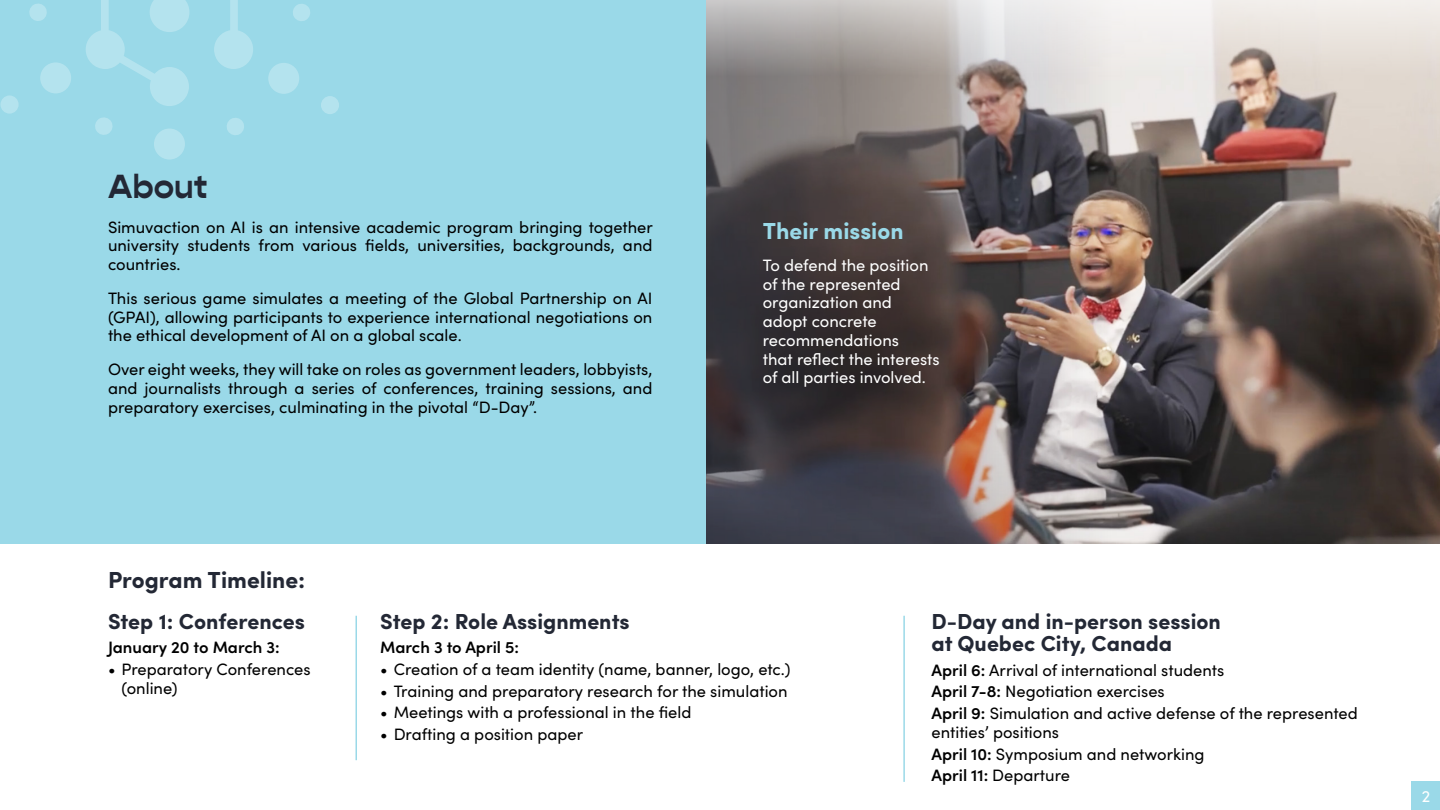
<style>
.page{position:relative;width:1440px;height:810px;background:#fff}
.page>*{position:absolute;margin:0;border:0;box-sizing:border-box;transform-origin:0 0}
.t1{font:700 33.75px "Gopher";color:#232835}
.t2{font:700 23.25px "Sofia Pro";color:#232835}
.t3{font:700 23.25px "Sofia Pro";color:#9ad9e8}
.t4{font:700 21.75px/22.5px "Sofia Pro";color:#232835}
.t5{font:16.5px/18.8px "Sofia Pro";color:#000;text-align:justify}
.t6{font:16.5px/18.8px "Sofia Pro";color:#fff}
.t7{font:600 16.5px "Sofia Pro";color:#000}
.s1{font-weight:600}
</style>
<div class="page">
<div style="left:0;top:0;width:706px;height:544px;background:#9ad9e8"></div>
<img style="left:706px;top:87px;width:734px;height:457px">
<svg style="left:706px;top:0;width:734px;height:87px;background:#d0cac7"></svg>
<hr style="left:903px;top:616px;width:2px;height:166px;background:#9ad9e8">
<hr style="left:356px;top:616px;width:1px;height:144px;background:#9ad9e8">
<div style="left:268px;top:63px;width:31px;height:31px;background:#b4e3ee;border-radius:50%"></div>
<div style="left:154px;top:129px;width:31px;height:31px;background:#b4e3ee;border-radius:50%"></div>
<div style="left:40px;top:62px;width:31px;height:31px;background:#b4e3ee;border-radius:50%"></div>
<svg style="left:293px;top:4px;width:17px;height:17px"></svg>
<svg style="left:227px;top:118px;width:17px;height:17px"></svg>
<svg style="left:95px;top:117px;width:18px;height:18px"></svg>
<svg style="left:29px;top:3px;width:18px;height:18px"></svg>
<div style="left:321px;top:96px;width:18px;height:18px;background:#b4e3ee;border-radius:50%"></div>
<svg style="left:0;top:95px;width:19px;height:19px"></svg>
<svg style="left:86px;top:0;width:167px;height:106px"></svg>
<div style="left:1412px;top:782px;width:28px;height:28px;background:#9ad9e8"></div>
<p class="t1" style="left:108px;top:166px;width:101px">About</p>
<p class="t5" style="left:108px;top:217px;width:546px">Simuvaction on AI is an intensive academic program bringing together university students from various fields, universities, backgrounds, and countries.</p>
<p class="t5" style="left:108px;top:288px;width:546px">This serious game simulates a meeting of the Global Partnership on AI (GPAI), allowing participants to experience international negotiations on the ethical development of AI on a global scale.</p>
<p class="t5" style="left:108px;top:359px;width:546px">Over eight weeks, they will take on roles as government leaders, lobbyists, and journalists through a series of conferences, training sessions, and preparatory exercises, culminating in the pivotal “D-Day”.</p>
<p class="t3" style="left:763px;top:214px;width:142px">Their mission</p>
<p class="t6" style="left:763px;top:255px;width:178px">To defend the position of the represented organization and adopt concrete recommendations<br>that reflect the interests of all parties involved.</p>
<p class="t2" style="left:108px;top:562px;width:199px">Program Timeline:</p>
<p class="t4" style="left:108px;top:609px;width:199px">Step 1: Conferences</p>
<p class="t7" style="left:108px;top:635px;width:173px">January 20 to March 3:</p>
<p class="t5" style="left:122px;top:659px;width:191px;text-indent:-14px">• Preparatory Conferences (online)</p>
<p class="t4" style="left:380px;top:609px;width:251px">Step 2: Role Assignments</p>
<p class="t7" style="left:380px;top:635px;width:140px">March 3 to April 5:</p>
<p class="t5" style="left:380px;top:659px;width:412px">• Creation of a team identity (name, banner, logo, etc.)</p>
<p class="t5" style="left:380px;top:681px;width:409px">• Training and preparatory research for the simulation</p>
<p class="t5" style="left:380px;top:702px;width:313px">• Meetings with a professional in the field</p>
<p class="t5" style="left:380px;top:724px;width:204px">• Drafting a position paper</p>
<p class="t4" style="left:932px;top:609px;width:291px">D-Day and in-person session at Quebec City, Canada</p>
<p class="t5" style="left:932px;top:660px;width:294px"><span class="s1">April 6:</span> Arrival of international students</p>
<p class="t5" style="left:932px;top:681px;width:235px"><span class="s1">April 7-8:</span> Negotiation exercises</p>
<p class="t5" style="left:932px;top:703px;width:428px"><span class="s1">April 9:</span> Simulation and active defense of the represented entities’ positions</p>
<p class="t5" style="left:932px;top:744px;width:275px"><span class="s1">April 10:</span> Symposium and networking</p>
<p class="t5" style="left:932px;top:765px;width:140px"><span class="s1">April 11:</span> Departure</p>
<p class="t6" style="left:1422px;top:786px;width:10px">2</p>
</div>
